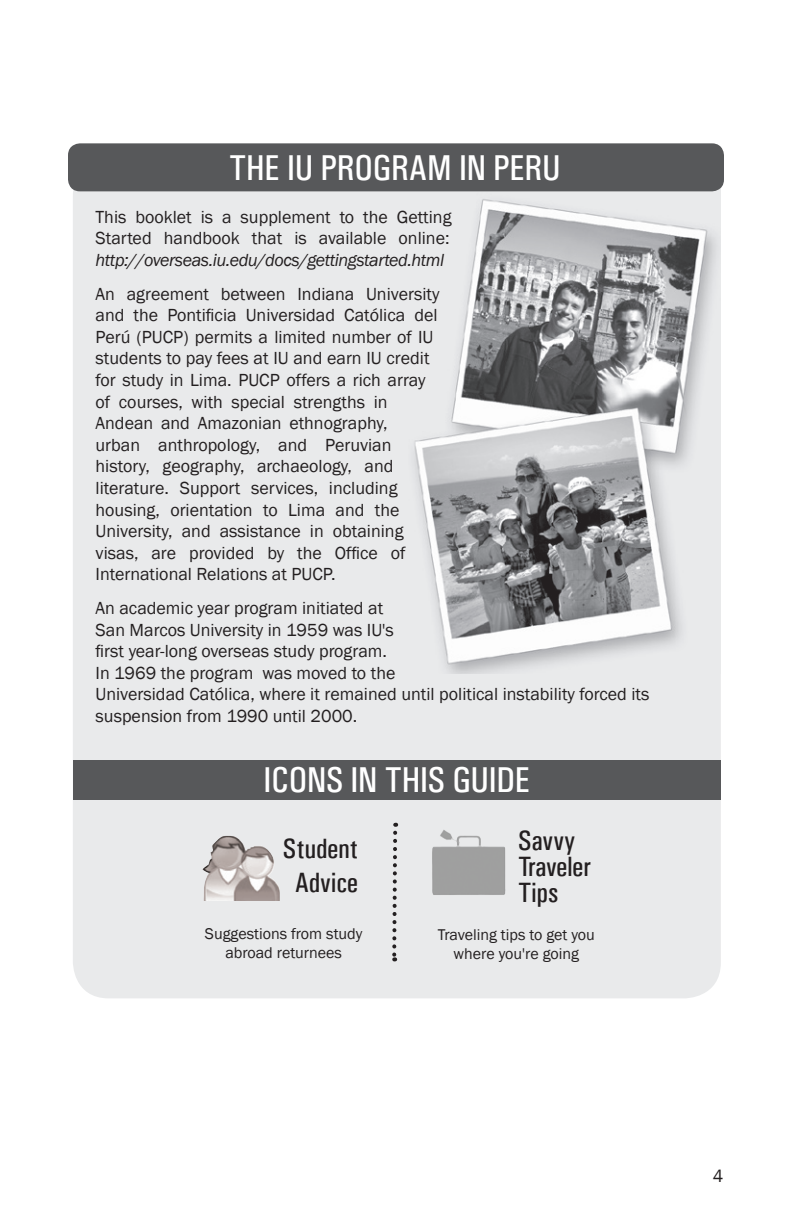
<style>
.page{position:relative;width:792px;height:1224px;background:#fff}
.page>*{position:absolute;margin:0;border:0;box-sizing:border-box;transform-origin:0 0}
.Box_Header{font:36px "Univers Condensed";letter-spacing:-.01em;color:#fff}
.Student_Advice_-_Quo{font:36px "Univers Condensed";letter-spacing:-.01em;color:#fff}
.Main_Header_-_No_lin{font:28px/26px "Univers Condensed";color:#231f20}
.Body_Text{font:18px/21.6px "Franklin Gothic";color:#231f20}
.Body_Text-2{font:16px/19.2px "Franklin Gothic";color:#231f20;text-align:center}
.s1{font-style:italic}
</style>
<div class="page">
<div style="left:73px;top:160px;width:648px;height:838px;background:#e9eaeb;border-radius:36px"></div>
<img style="left:408px;top:187px;width:313px;height:487px">
<img style="left:202px;top:836px;width:78px;height:65px">
<div style="left:73px;top:760px;width:648px;height:40px;background:#57585a"></div>
<img style="left:432px;top:830px;width:74px;height:65px">
<svg style="left:392px;top:823px;width:7px;height:138px"></svg>
<div style="left:68px;top:143px;width:656px;height:48px;background:#57585a;border-radius:12px"></div>
<p class="Box_Header" style="left:229px;top:146px;width:333px">THE IU PROGRAM IN PERU</p>
<p class="Body_Text" style="left:96px;top:206px;width:358px;text-align:justify">This booklet is a supplement to the Getting Started handbook that is available online: <span class="s1">http://overseas.iu.edu/docs/gettingstarted.html</span></p>
<p class="Body_Text" style="left:96px;top:283px;width:345px">An agreement between Indiana University and the Pontificia Universidad Católica del Perú (PUCP) permits a limited number of IU students to pay fees at IU and earn IU credit for study in Lima. PUCP offers a rich array of courses, with special strengths in Andean and Amazonian ethnography,<br>urban anthropology, and Peruvian history, geography, archaeology, and literature. Support services, including housing, orientation to Lima and the University, and assistance in obtaining visas, are provided by the Office of International Relations at PUCP.</p>
<p class="Body_Text" style="left:96px;top:598px;width:555px">An academic year program initiated at<br>San Marcos University in 1959 was IU's<br>first year-long overseas study program.<br>In 1969 the program was moved to the<br>Universidad Católica, where it remained until political instability forced its suspension from 1990 until 2000.</p>
<p class="Student_Advice_-_Quo" style="left:263px;top:759px;width:268px">ICONS IN THIS GUIDE</p>
<p class="Main_Header_-_No_lin" style="left:518px;top:827px;width:75px">Savvy<br>Traveler<br>Tips</p>
<p class="Body_Text-2" style="left:205px;top:924px;width:159px">Suggestions from study abroad returnees</p>
<p class="Body_Text-2" style="left:438px;top:925px;width:159px">Traveling tips to get you where you're going</p>
<p class="Main_Header_-_No_lin" style="left:283px;top:835px;width:77px">Student</p>
<p class="Main_Header_-_No_lin" style="left:295px;top:869px;width:65px">Advice</p>
<p class="Body_Text" style="left:713px;top:1165px;width:12px">4</p>
</div>
